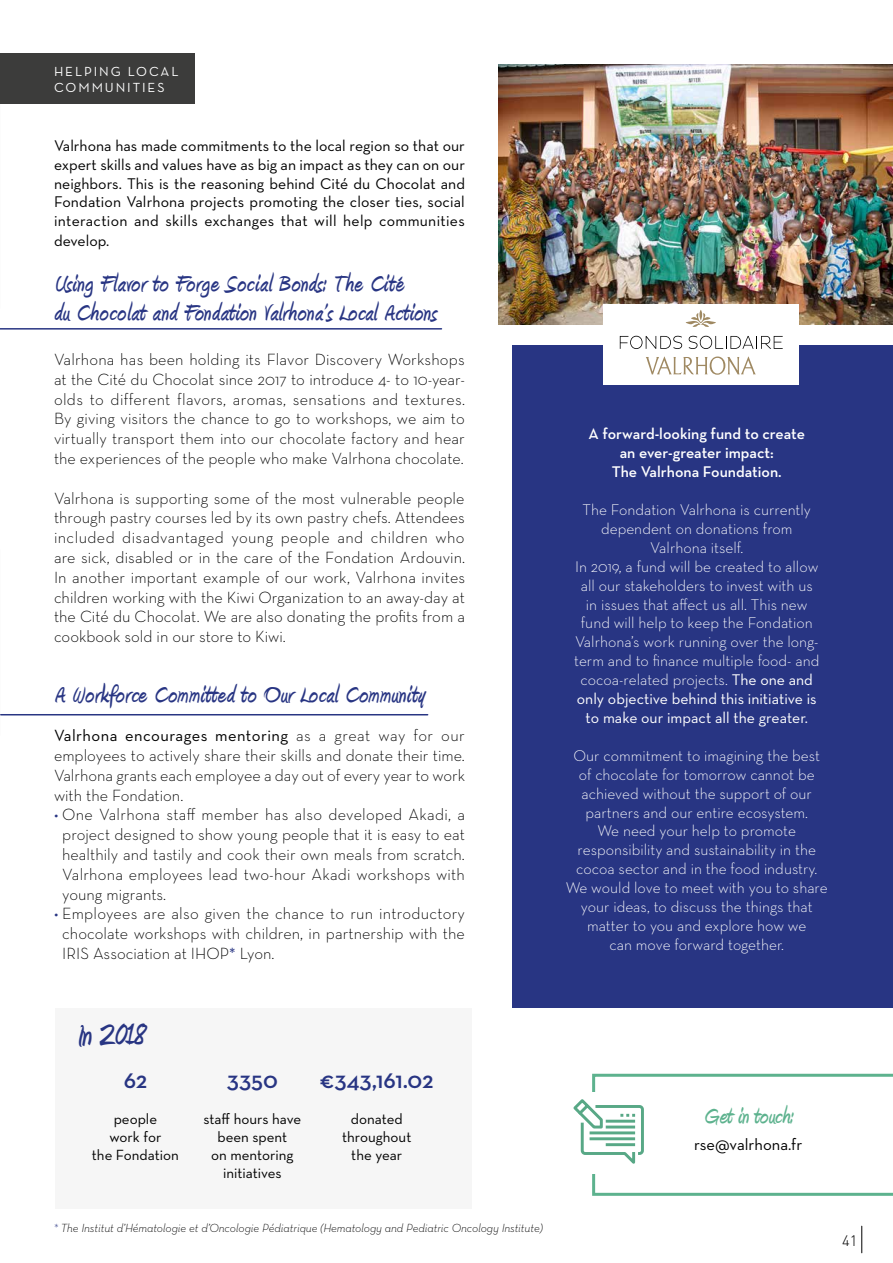
<style>
.page{position:relative;width:893px;height:1263px;background:#fff}
.page>*{position:absolute;margin:0;border:0;box-sizing:border-box;transform-origin:0 0}
.t1{font:700 40.5px "Amienne";color:#283583}
.t2{font:700 30px/28.5px "Amienne";letter-spacing:.02em;color:#283583}
.t3{font:700 28.5px "Amienne";color:#5db28e}
.t4{font:600 24px "Neutra Text";color:#283583}
.t5{font:300 16.5px/19.8px "Neutra Text";color:#000;text-align:justify}
.t6{font:16.5px "Neutra Text";color:#000}
.t7{font:300 15.75px/18.9px "Neutra Text";color:#fff;text-align:center}
.t8{font:15.75px/19px "Neutra Text";letter-spacing:.02em;color:#000;text-align:justify}
.t9{font:600 15.75px/18.9px "Neutra Text";color:#fff;text-align:center}
.t10{font:15px/18px "Neutra Text";color:#000;text-align:center}
.t11{font:300 15px "DIN Pro";color:#000}
.t12{font:13.35px/16px "Neutra Text";letter-spacing:.14em;color:#fff}
.t13{font:italic 300 12px "Neutra Text";letter-spacing:-.01em;color:#000}
.s1{font-weight:400}
.s2{font-size:15.75px;color:#283583}
.s3{font-weight:400;color:#283583}
.s4{color:#283583}
</style>
<div class="page">
<svg style="left:861px;top:1226px;width:1px;height:27px"></svg>
<div style="left:0;top:53px;width:195px;height:51px;background:#3c3c3b"></div>
<img style="left:499px;top:64px;width:394px;height:260px">
<div style="left:512px;top:345px;width:381px;height:663px;background:#283583"></div>
<div style="left:603px;top:304px;width:196px;height:80px;background:#fff"></div>
<svg style="left:646px;top:356px;width:110px;height:19px"></svg>
<svg style="left:685px;top:310px;width:31px;height:17px"></svg>
<svg style="left:620px;top:336px;width:62px;height:13px"></svg>
<svg style="left:689px;top:336px;width:94px;height:13px"></svg>
<div style="left:55px;top:1008px;width:416px;height:200px;background:#f6f6f6"></div>
<hr style="left:0;top:328px;width:441px;height:2px;background:#283583">
<hr style="left:1px;top:714px;width:427px;height:1px;background:#283583">
<svg style="left:573px;top:1074px;width:320px;height:122px"></svg>
<p class="t12" style="left:54px;top:63px;width:126px">HELPING LOCAL<br>COMMUNITIES</p>
<p class="t8" style="left:54px;top:136px;width:413px">Valrhona has made commitments to the local region so that our expert skills and values have as big an impact as they can on our neighbors. This is the reasoning behind Cité du Chocolat and Fondation Valrhona projects promoting the closer ties, social interaction and skills exchanges that will help communities develop.</p>
<h2 class="t2" style="left:54px;top:270px;width:384px">Using Flavor to Forge Social Bonds: The Cité<br>du Chocolat and Fondation Valrhona’s Local Actions</h2>
<p class="t5" style="left:54px;top:349px;width:412px">Valrhona has been holding its Flavor Discovery Workshops at the Cité du Chocolat since 2017 to introduce 4- to 10-year&shy;olds to different flavors, aromas, sensations and textures.<br>By giving visitors the chance to go to workshops, we aim to virtually transport them into our chocolate factory and hear the experiences of the people who make Valrhona chocolate.</p>
<p class="t5" style="left:54px;top:488px;width:413px">Valrhona is supporting some of the most vulnerable people through pastry courses led by its own pastry chefs. Attendees included disadvantaged young people and children who are sick, disabled or in the care of the Fondation Ardouvin.<br>In another important example of our work, Valrhona invites children working with the Kiwi Organization to an away-day at the Cité du Chocolat. We are also donating the profits from a cookbook sold in our store to Kiwi.</p>
<h2 class="t2" style="left:54px;top:681px;width:372px">A Workforce Committed to Our Local Community</h2>
<p class="t5" style="left:54px;top:725px;width:413px"><span class="s1">Valrhona encourages mentoring</span> as a great way for our employees to actively share their skills and donate their time.<br>Valrhona grants each employee a day out of every year to work with the Fondation.</p>
<p class="t5" style="left:62px;top:804px;width:404px;text-indent:-8px"><span class="s2">•</span> One Valrhona staff member has also developed Akadi, a project designed to show young people that it is easy to eat healthily and tastily and cook their own meals from scratch.<br>Valrhona employees lead two-hour Akadi workshops with young migrants.</p>
<p class="t5" style="left:62px;top:903px;width:404px;text-indent:-8px"><span class="s2">•</span> Employees are also given the chance to run introductory chocolate workshops with children, in partnership with the IRIS Association at IHOP<span class="s3">*</span> Lyon.</p>
<p class="t9" style="left:588px;top:424px;width:218px">A forward-looking fund to create an ever-greater impact:<br>The Valrhona Foundation.</p>
<p class="t7" style="left:574px;top:500px;width:247px">The Fondation Valrhona is currently dependent on donations from Valrhona itself.<br>In 2019, a fund will be created to allow all our stakeholders to invest with us in issues that affect us all. This new fund will help to keep the Fondation Valrhona’s work running over the long&shy;term and to finance multiple food- and cocoa-related projects. <span class="s1">The one and only objective behind this initiative is to make our impact all the greater.</span></p>
<p class="t7" style="left:566px;top:746px;width:264px">Our commitment to imagining the best of chocolate for tomorrow cannot be achieved without the support of our partners and our entire ecosystem.<br>We need your help to promote responsibility and sustainability in the cocoa sector and in the food industry.<br>We would love to meet with you to share your ideas, to discuss the things that matter to you and explore how we<br>can move forward together.</p>
<h1 class="t1" style="left:76px;top:1017px;width:69px;rotate:-2deg">In 2018</h1>
<h3 class="t4" style="left:124px;top:1065px;width:25px">62</h3>
<p class="t10" style="left:92px;top:1109px;width:89px">people<br>work for<br>the Fondation</p>
<h3 class="t4" style="left:227px;top:1065px;width:52px">3350</h3>
<p class="t10" style="left:203px;top:1109px;width:99px">staff hours have been spent<br>on mentoring initiatives</p>
<h3 class="t4" style="left:320px;top:1065px;width:115px">€343,161.02</h3>
<p class="t10" style="left:342px;top:1109px;width:71px">donated throughout the year</p>
<p class="t13" style="left:54px;top:1220px;width:491px"><span class="s4">*</span> The Institut d’Hématologie et d’Oncologie Pédiatrique (Hematology and Pediatric Oncology Institute)</p>
<h3 class="t3" style="left:703px;top:1103px;width:91px">Get in touch:</h3>
<p class="t6" style="left:694px;top:1135px;width:110px">rse@valrhona.fr</p>
<p class="t11" style="left:842px;top:1229px;width:17px">41</p>
</div>
